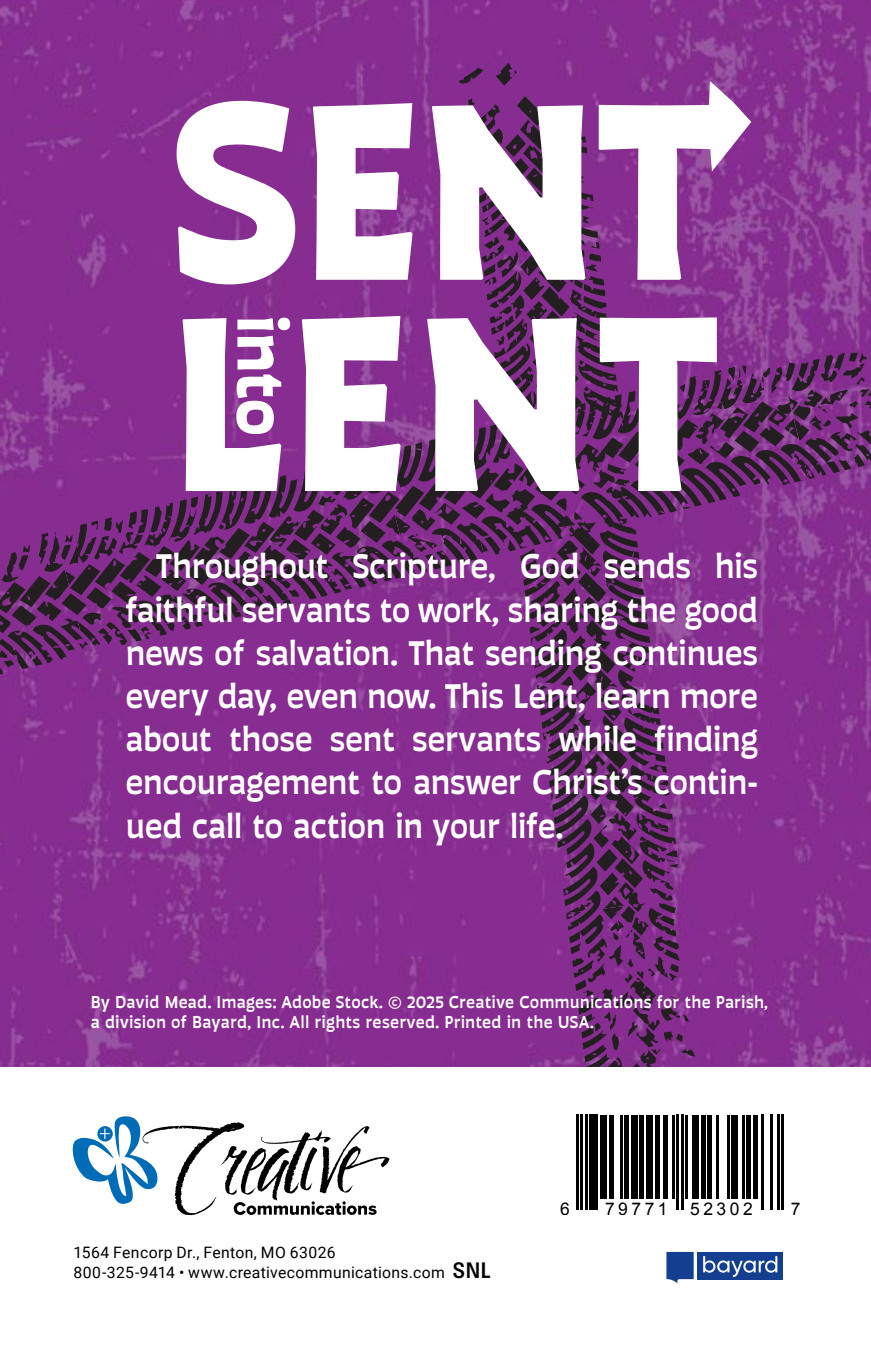
<style>
.page{position:relative;width:871px;height:1357px;background:#fff}
.page>*{position:absolute;margin:0;border:0;box-sizing:border-box;transform-origin:0 0}
.t1{font:500 36px/43.2px "Auster";letter-spacing:-.02em;color:#fff;text-align:justify}
.t2{font:500 18px/20.2px "Auster";letter-spacing:.01em;color:#fff}
.t3{font:17.55px "Arial";letter-spacing:.2em;color:#000}
.t4{font:15.75px/20.2px "Roboto";letter-spacing:.02em;color:#000}
.s1{font-family:"Brown Pro";font-weight:600;font-size:22.5px}
</style>
<div class="page">
<img style="left:0;top:0;width:871px;height:1067px">
<svg style="left:0;top:314px;width:871px;height:376px;background:#762d7e"></svg>
<svg style="left:459px;top:63px;width:244px;height:1004px;background:#722b79"></svg>
<hr style="left:576px;top:1115px;width:2px;height:95px;background:#000">
<hr style="left:581px;top:1115px;width:2px;height:95px;background:#000">
<hr style="left:585px;top:1115px;width:2px;height:95px;background:#000">
<div style="left:589px;top:1115px;width:9px;height:95px;background:#000"></div>
<div style="left:600px;top:1115px;width:7px;height:83px;background:#000"></div>
<hr style="left:609px;top:1115px;width:4px;height:83px;background:#000">
<hr style="left:620px;top:1115px;width:2px;height:83px;background:#000">
<div style="left:624px;top:1115px;width:5px;height:83px;background:#000"></div>
<div style="left:631px;top:1115px;width:6px;height:83px;background:#000"></div>
<div style="left:639px;top:1115px;width:5px;height:83px;background:#000"></div>
<div style="left:646px;top:1115px;width:7px;height:83px;background:#000"></div>
<hr style="left:655px;top:1115px;width:4px;height:83px;background:#000">
<hr style="left:664px;top:1115px;width:4px;height:83px;background:#000">
<hr style="left:672px;top:1115px;width:2px;height:83px;background:#000">
<hr style="left:677px;top:1115px;width:2px;height:95px;background:#000">
<hr style="left:681px;top:1115px;width:2px;height:95px;background:#000">
<hr style="left:685px;top:1115px;width:2px;height:83px;background:#000">
<div style="left:692px;top:1115px;width:6px;height:83px;background:#000"></div>
<hr style="left:701px;top:1115px;width:4px;height:83px;background:#000">
<div style="left:707px;top:1115px;width:5px;height:83px;background:#000"></div>
<hr style="left:716px;top:1115px;width:2px;height:83px;background:#000">
<hr style="left:727px;top:1115px;width:2px;height:83px;background:#000">
<div style="left:731px;top:1115px;width:7px;height:83px;background:#000"></div>
<hr style="left:742px;top:1115px;width:2px;height:83px;background:#000">
<div style="left:746px;top:1115px;width:5px;height:83px;background:#000"></div>
<hr style="left:753px;top:1115px;width:4px;height:83px;background:#000">
<hr style="left:762px;top:1115px;width:2px;height:95px;background:#000">
<hr style="left:770px;top:1115px;width:2px;height:95px;background:#000">
<hr style="left:777px;top:1115px;width:2px;height:95px;background:#000">
<hr style="left:781px;top:1115px;width:3px;height:95px;background:#000">
<svg style="left:176px;top:81px;width:575px;height:203px"></svg>
<svg style="left:183px;top:316px;width:534px;height:175px"></svg>
<svg style="left:72px;top:1116px;width:317px;height:100px"></svg>
<svg style="left:666px;top:1252px;width:27px;height:31px"></svg>
<div style="left:697px;top:1252px;width:86px;height:27px;background:#143f90"></div>
<svg style="left:703px;top:1256px;width:74px;height:21px"></svg>
<p class="t1" style="left:126px;top:545px;width:634px;text-indent:30px">Throughout Scripture, God sends his faithful servants to work, sharing the good news of salvation. That sending continues every day, even now. This Lent, learn more about those sent servants while finding encouragement to answer Christ’s contin&shy;ued call to action in your life.</p>
<p class="t2" style="left:91px;top:992px;width:679px">By David Mead. Images: Adobe Stock. © 2025 Creative Communications for the Parish, a division of Bayard, Inc. All rights reserved. Printed in the USA.</p>
<p class="t4" style="left:74px;top:1242px;width:419px">1564 Fencorp Dr., Fenton, MO 63026<br>800-325-9414 • www.creativecommunications.com <span class="s1">SNL</span></p>
<p class="t3" style="left:560px;top:1197px;width:11px">6</p>
<p class="t3" style="left:605px;top:1197px;width:64px">79771</p>
<p class="t3" style="left:690px;top:1197px;width:64px">52302</p>
<p class="t3" style="left:790px;top:1197px;width:11px">7</p>
</div>
